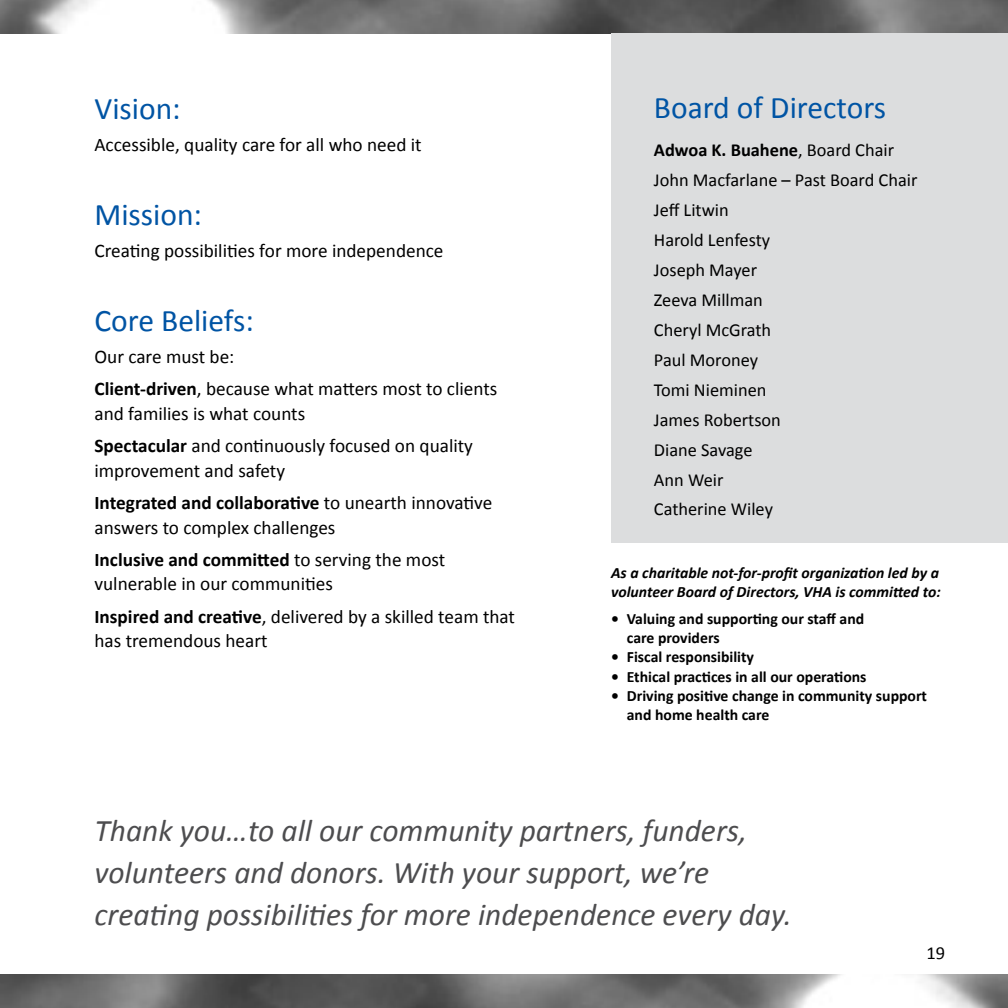
<style>
.page{position:relative;width:1008px;height:1008px;background:#fff}
.page>*{position:absolute;margin:0;border:0;box-sizing:border-box;transform-origin:0 0}
.t1{font:italic 31.5px/42px "Calibri";color:#4d4d4f}
.t2{font:31.5px "Calibri";color:#0054a4}
.t3{font:19.25px/32.4px "Calibri";color:#000}
.t4{font:18.38px/29.9px "Calibri";color:#000}
.t5{font:700 15.75px/19.2px "Calibri";color:#000}
.t6{font:italic 700 15.75px/19.2px "Calibri";color:#000}
.s1{font-weight:700}
</style>
<div class="page">
<img style="left:0;top:0;width:1008px;height:33px">
<img style="left:0;top:975px;width:1008px;height:33px">
<div style="left:611px;top:33px;width:397px;height:510px;background:#dcddde"></div>
<h1 class="t2" style="left:94px;top:89px;width:88px">Vision:</h1>
<p class="t3" style="left:94px;top:128px;width:329px">Accessible, quality care for all who need it</p>
<h1 class="t2" style="left:94px;top:195px;width:109px">Mission:</h1>
<p class="t3" style="left:94px;top:234px;width:351px">Creating possibilities for more independence</p>
<h1 class="t2" style="left:94px;top:301px;width:161px">Core Beliefs:</h1>
<p class="t3" style="left:94px;top:339px;width:404px">Our care must be:<br><span class="s1">Client-driven</span>, because what matters most to clients</p>
<p class="t3" style="left:94px;top:396px;width:380px">and families is what counts<br><span class="s1">Spectacular</span> and continuously focused on quality</p>
<p class="t3" style="left:94px;top:453px;width:399px">improvement and safety<br><span class="s1">Integrated and collaborative</span> to unearth innovative</p>
<p class="t3" style="left:94px;top:510px;width:352px">answers to complex challenges<br><span class="s1">Inclusive and committed</span> to serving the most</p>
<p class="t3" style="left:94px;top:567px;width:422px">vulnerable in our communities<br><span class="s1">Inspired and creative</span>, delivered by a skilled team that</p>
<p class="t3" style="left:94px;top:624px;width:175px">has tremendous heart</p>
<h1 class="t2" style="left:654px;top:88px;width:234px">Board of Directors</h1>
<p class="t4" style="left:654px;top:134px;width:265px"><span class="s1">Adwoa K. Buahene</span>, Board Chair<br>John Macfarlane – Past Board Chair<br>Jeff Litwin<br>Harold Lenfesty<br>Joseph Mayer<br>Zeeva Millman<br>Cheryl McGrath<br>Paul Moroney<br>Tomi Nieminen<br>James Robertson<br>Diane Savage<br>Ann Weir<br>Catherine Wiley</p>
<p class="t6" style="left:611px;top:562px;width:331px">As a charitable not-for-profit organization led by a volunteer Board of Directors, VHA is committed to:</p>
<p class="t5" style="left:627px;top:608px;width:239px;text-indent:-16px">• Valuing and supporting our staff and care providers</p>
<p class="t5" style="left:611px;top:647px;width:145px">• Fiscal responsibility</p>
<p class="t5" style="left:611px;top:666px;width:257px">• Ethical practices in all our operations</p>
<p class="t5" style="left:627px;top:685px;width:302px;text-indent:-16px">• Driving positive change in community support and home health care</p>
<h1 class="t1" style="left:94px;top:808px;width:699px">Thank you…to all our community partners, funders, volunteers and donors. With your support, we’re creating possibilities for more independence every day.</h1>
<p class="t4" style="left:926px;top:937px;width:20px">19</p>
</div>
